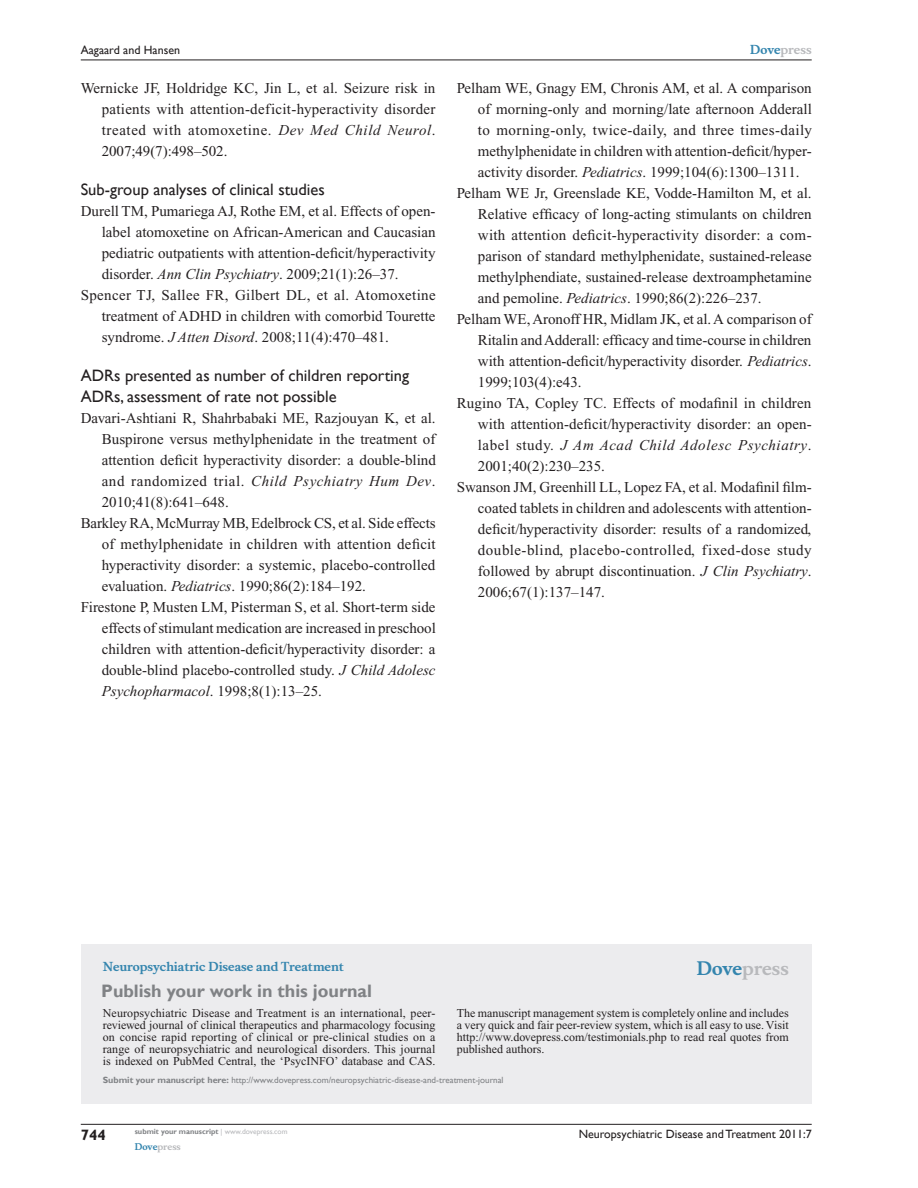
<style>
.page{position:relative;width:918px;height:1188px;background:#fff}
.page>*{position:absolute;margin:0;border:0;box-sizing:border-box;transform-origin:0 0}
.t1{font:700 18px "Gill Sans";color:#808285}
.t2{font:700 18px "Musee";color:#b8b9bc}
.t3{font:16.5px/21px "Gill Sans";color:#231f20}
.t4{font:15px/21px "Times New Roman";color:#231f20;text-align:justify}
.t5{font:15px "Times New Roman";letter-spacing:.02em;color:#231f20}
.t6{font:italic 15px "Times New Roman";letter-spacing:.04em;color:#231f20}
.t7{font:15px "Times New Roman";letter-spacing:.035em;color:#231f20}
.t8{font:15px "Times New Roman";letter-spacing:.03em;color:#231f20}
.t9{font:700 15px "Gill Sans";color:#231f20}
.t10{font:12px/12px "Times New Roman";color:#231f20;text-align:justify}
.t11{font:12px "Gill Sans";color:#231f20}
.t12{font:700 12px "Musee";color:#3485ae}
.t13{font:700 12px "Musee";color:#b8b9bc}
.t14{font:9px "Gill Sans";color:#808285}
.t15{font:700 9px "Musee";color:#b8b9bc}
.t16{font:700 7.5px "Gill Sans";color:#808285}
.s1{font-style:italic}
.s2{font-style:normal}
.s3{color:#3485ae}
.s4{font-weight:700}
.s5{font-weight:400;color:#b8b9bc}
</style>
<div class="page">
<div style="left:81px;top:944px;width:731px;height:159px;background:#ececee"></div>
<hr style="left:81px;top:1124px;width:731px;height:1px;background:#231f20">
<hr style="left:81px;top:60px;width:731px;height:1px;background:#231f20">
<p class="t11" style="left:81px;top:43px;width:101px">Aagaard and Hansen</p>
<p class="t4" style="left:102px;top:77px;width:335px;text-indent:-21px">Wernicke JF, Holdridge KC, Jin L, et al. Seizure risk in patients with attention-deficit-hyperactivity disorder treated with atomoxetine. <span class="s1">Dev Med Child Neurol</span>.<br>2007;49(7):498–502.</p>
<p class="t3" style="left:81px;top:179px;width:245px">Sub-group analyses of clinical studies</p>
<p class="t4" style="left:81px;top:200px;width:356px">Durell TM, Pumariega AJ, Rothe EM, et al. Effects of open-</p>
<p class="t4" style="left:102px;top:221px;width:335px">label atomoxetine on African-American and Caucasian</p>
<p class="t4" style="left:102px;top:242px;width:335px">pediatric outpatients with attention-deficit/hyperactivity</p>
<p class="t4" style="left:102px;top:263px;width:298px">disorder. <span class="s1">Ann Clin Psychiatry</span>. 2009;21(1):26–37.</p>
<p class="t5" style="left:81px;top:286px;width:356px">Spencer TJ, Sallee FR, Gilbert DL, et al. Atomoxetine</p>
<p class="t4" style="left:102px;top:305px;width:335px">treatment of ADHD in children with comorbid Tourette</p>
<p class="t4" style="left:102px;top:326px;width:289px">syndrome. <span class="s1">J Atten Disord</span>. 2008;11(4):470–481.</p>
<p class="t3" style="left:81px;top:365px;width:330px">ADRs presented as number of children reporting<br>ADRs, assessment of rate not possible</p>
<p class="t4" style="left:81px;top:407px;width:356px">Davari-Ashtiani R, Shahrbabaki ME, Razjouyan K, et al.</p>
<p class="t4" style="left:102px;top:428px;width:335px">Buspirone versus methylphenidate in the treatment of</p>
<p class="t4" style="left:102px;top:449px;width:336px">attention deficit hyperactivity disorder: a double-blind</p>
<p class="t6" style="left:102px;top:473px;width:335px"><span class="s2">and randomized trial.</span> Child Psychiatry Hum Dev<span class="s2">.</span></p>
<p class="t4" style="left:102px;top:491px;width:129px">2010;41(8):641–648.</p>
<p class="t4" style="left:81px;top:512px;width:356px">Barkley RA, McMurray MB, Edelbrock CS, et al. Side effects</p>
<p class="t4" style="left:102px;top:533px;width:335px">of methylphenidate in children with attention deficit</p>
<p class="t4" style="left:102px;top:554px;width:335px">hyperactivity disorder: a systemic, placebo-controlled</p>
<p class="t4" style="left:102px;top:575px;width:266px">evaluation. <span class="s1">Pediatrics</span>. 1990;86(2):184–192.</p>
<p class="t4" style="left:81px;top:596px;width:356px">Firestone P, Musten LM, Pisterman S, et al. Short-term side</p>
<p class="t4" style="left:102px;top:617px;width:336px">effects of stimulant medication are increased in preschool</p>
<p class="t4" style="left:102px;top:638px;width:335px">children with attention-deficit/hyperactivity disorder: a</p>
<p class="t4" style="left:102px;top:659px;width:335px">double-blind placebo-controlled study. <span class="s1">J Child Adolesc</span></p>
<p class="t4" style="left:102px;top:680px;width:222px"><span class="s1">Psychopharmacol</span>. 1998;8(1):13–25.</p>
<p class="t13" style="left:750px;top:43px;width:63px"><span class="s3">Dove</span>press</p>
<p class="t4" style="left:457px;top:77px;width:356px">Pelham WE, Gnagy EM, Chronis AM, et al. A comparison</p>
<p class="t4" style="left:478px;top:98px;width:336px">of morning-only and morning/late afternoon Adderall</p>
<p class="t8" style="left:478px;top:121px;width:336px">to morning-only, twice-daily, and three times-daily</p>
<p class="t4" style="left:478px;top:140px;width:335px">methylphenidate in children with attention-deficit/hyper-</p>
<p class="t4" style="left:478px;top:161px;width:323px">activity disorder. <span class="s1">Pediatrics</span>. 1999;104(6):1300–1311.</p>
<p class="t4" style="left:457px;top:182px;width:356px">Pelham WE Jr, Greenslade KE, Vodde-Hamilton M, et al.</p>
<p class="t4" style="left:478px;top:203px;width:335px">Relative efficacy of long-acting stimulants on children</p>
<p class="t5" style="left:478px;top:226px;width:335px">with attention deficit-hyperactivity disorder: a com-</p>
<p class="t4" style="left:478px;top:245px;width:335px">parison of standard methylphenidate, sustained-release</p>
<p class="t4" style="left:478px;top:266px;width:335px">methylphendiate, sustained-release dextroamphetamine</p>
<p class="t4" style="left:478px;top:287px;width:285px">and pemoline. <span class="s1">Pediatrics</span>. 1990;86(2):226–237.</p>
<p class="t4" style="left:457px;top:308px;width:356px">Pelham WE, Aronoff HR, Midlam JK, et al. A comparison of</p>
<p class="t4" style="left:478px;top:329px;width:335px">Ritalin and Adderall: efficacy and time-course in children</p>
<p class="t4" style="left:478px;top:350px;width:335px">with attention-deficit/hyperactivity disorder. <span class="s1">Pediatrics</span>.</p>
<p class="t4" style="left:478px;top:371px;width:105px">1999;103(4):e43.</p>
<p class="t4" style="left:457px;top:392px;width:356px">Rugino TA, Copley TC. Effects of modafinil in children</p>
<p class="t4" style="left:478px;top:413px;width:335px">with attention-deficit/hyperactivity disorder: an open-</p>
<p class="t6" style="left:478px;top:437px;width:335px"><span class="s2">label study.</span> J Am Acad Child Adolesc Psychiatry<span class="s2">.</span></p>
<p class="t4" style="left:478px;top:455px;width:129px">2001;40(2):230–235.</p>
<p class="t4" style="left:457px;top:476px;width:356px">Swanson JM, Greenhill LL, Lopez FA, et al. Modafinil film-</p>
<p class="t4" style="left:478px;top:497px;width:335px">coated tablets in children and adolescents with attention-</p>
<p class="t4" style="left:478px;top:518px;width:335px">deficit/hyperactivity disorder: results of a randomized,</p>
<p class="t7" style="left:478px;top:541px;width:335px">double-blind, placebo-controlled, fixed-dose study</p>
<p class="t4" style="left:478px;top:560px;width:335px">followed by abrupt discontinuation. <span class="s1">J Clin Psychiatry</span>.</p>
<p class="t4" style="left:478px;top:581px;width:129px">2006;67(1):137–147.</p>
<p class="t12" style="left:103px;top:959px;width:243px">Neuropsychiatric Disease and Treatment</p>
<p class="t1" style="left:101px;top:980px;width:272px">Publish your work in this journal</p>
<p class="t2" style="left:697px;top:958px;width:94px"><span class="s3">Dove</span>press</p>
<p class="t10" style="left:103px;top:1007px;width:334px">Neuropsychiatric Disease and Treatment is an international, peer&shy;reviewed journal of clinical therapeutics and pharmacology focusing on concise rapid reporting of clinical or pre-clinical studies on a range of neuropsychiatric and neurological disorders. This journal is indexed on PubMed Central, the ‘PsycINFO’ database and CAS.</p>
<p class="t10" style="left:457px;top:1007px;width:333px">The manuscript management system is completely online and includes a very quick and fair peer-review system, which is all easy to use. Visit http://www.dovepress.com/testimonials.php to read real quotes from published authors.</p>
<p class="t14" style="left:103px;top:1075px;width:402px"><span class="s4">Submit your manuscript here:</span> http://www.dovepress.com/neuropsychiatric-disease-and-treatment-journal</p>
<p class="t9" style="left:81px;top:1126px;width:26px">744</p>
<p class="t16" style="left:135px;top:1127px;width:154px">submit your manuscript <span class="s5">| www.dovepress.com</span></p>
<p class="t15" style="left:135px;top:1141px;width:48px"><span class="s3">Dove</span>press</p>
<p class="t11" style="left:579px;top:1127px;width:235px">Neuropsychiatric Disease and Treatment 2011:7</p>
</div>
